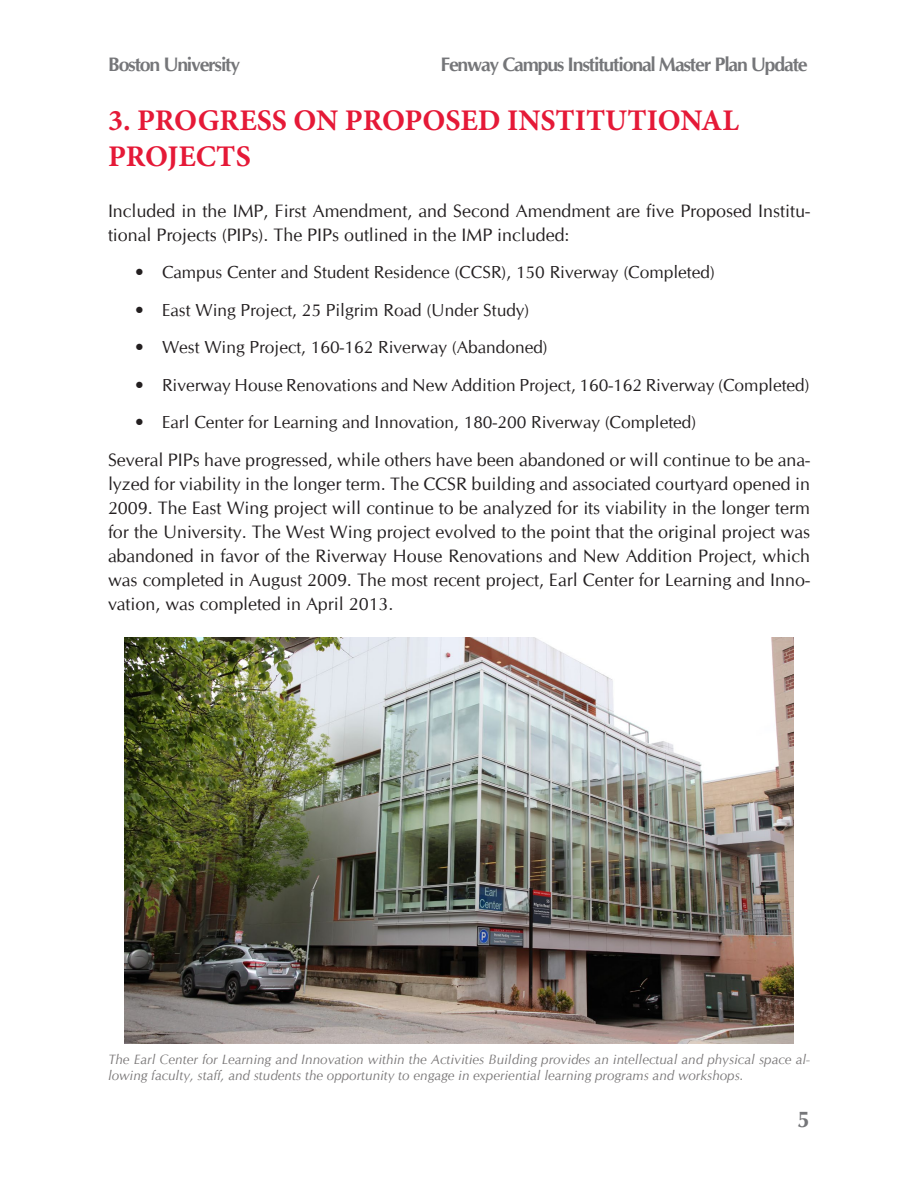
<style>
.page{position:relative;width:918px;height:1188px;background:#fff}
.page>*{position:absolute;margin:0;border:0;box-sizing:border-box;transform-origin:0 0}
.Heading_1{font:700 30px/36px "Minion Pro";color:#e51937}
.t1{font:700 22.5px "CG Omega";color:#757679}
.t2{font:700 19.5px "CG Omega";letter-spacing:-.06em;color:#757679}
.Body_Text{font:18px/24px "CG Omega";color:#231f20}
.t3{font:17.4px "CG Omega";color:#231f20}
.t4{font:italic 13.5px/16.2px "CG Omega";color:#231f20}
</style>
<div class="page">
<img style="left:125px;top:637px;width:668px;height:406px">
<p class="t2" style="left:440px;top:52px;width:369px">Fenway Campus Institutional Master Plan Update</p>
<p class="Heading_1" style="left:108px;top:102px;width:632px">3. PROGRESS ON PROPOSED INSTITUTIONAL<br>PROJECTS</p>
<p class="Body_Text" style="left:108px;top:199px;width:703px">Included in the IMP, First Amendment, and Second Amendment are five Proposed Institu&shy;tional Projects (PIPs). The PIPs outlined in the IMP included:</p>
<p class="t3" style="left:135px;top:262px;width:581px">• Campus Center and Student Residence (CCSR), 150 Riverway (Completed)</p>
<p class="t3" style="left:135px;top:299px;width:396px">• East Wing Project, 25 Pilgrim Road (Under Study)</p>
<p class="t3" style="left:135px;top:337px;width:414px">• West Wing Project, 160-162 Riverway (Abandoned)</p>
<p class="t3" style="left:135px;top:374px;width:676px">• Riverway House Renovations and New Addition Project, 160-162 Riverway (Completed)</p>
<p class="t3" style="left:135px;top:412px;width:563px">• Earl Center for Learning and Innovation, 180-200 Riverway (Completed)</p>
<p class="Body_Text" style="left:108px;top:448px;width:703px;text-align:justify">Several PIPs have progressed, while others have been abandoned or will continue to be ana&shy;lyzed for viability in the longer term. The CCSR building and associated courtyard opened in 2009. The East Wing project will continue to be analyzed for its viability in the longer term for the University. The West Wing project evolved to the point that the original project was abandoned in favor of the Riverway House Renovations and New Addition Project, which was completed in August 2009. The most recent project, Earl Center for Learning and Inno&shy;vation, was completed in April 2013.</p>
<p class="t2" style="left:108px;top:52px;width:134px">Boston University</p>
<p class="t4" style="left:108px;top:1051px;width:703px">The Earl Center for Learning and Innovation within the Activities Building provides an intellectual and physical space al&shy;lowing faculty, staff, and students the opportunity to engage in experiential learning programs and workshops.</p>
<p class="t1" style="left:798px;top:1105px;width:14px">5</p>
</div>
